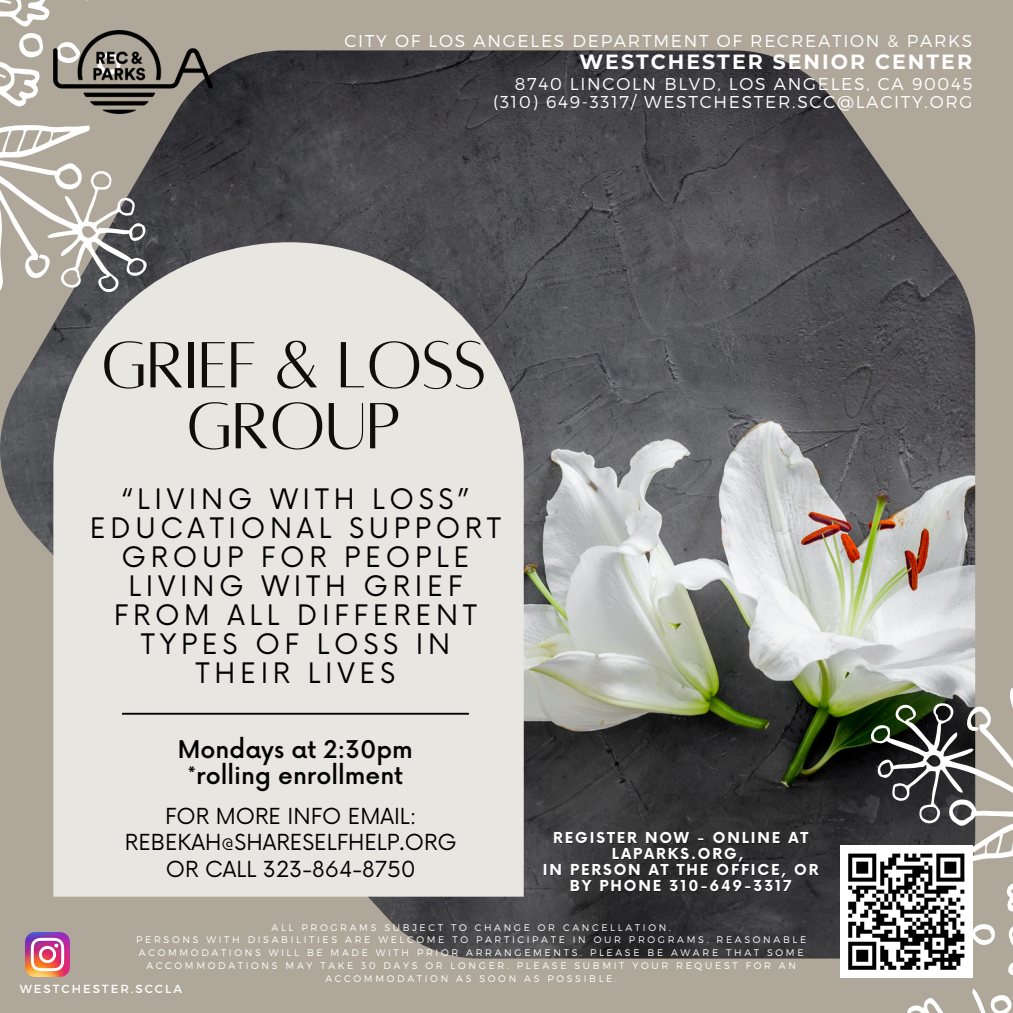
<style>
.page{position:relative;width:1013px;height:1013px;background:#fff}
.page>*{position:absolute;margin:0;border:0;box-sizing:border-box;transform-origin:0 0}
.t1{font:72px/60.9px "Alta regular";color:#110d08;text-align:center}
.t2{font:27.5px/29px "Now";letter-spacing:.17em;color:#000;text-align:center}
.t3{font:500 23.75px "Now";color:#000}
.t4{font:21.5px/26.2px "Now";color:#000;text-align:center}
.t5{font:700 20.5px "Montserrat";letter-spacing:.1em;color:#fff}
.t6{font:300 17.12px/18.8px "Montserrat";letter-spacing:.1em;color:#fff;text-align:right}
.t7{font:700 14.75px "Now";letter-spacing:.125em;color:#fff}
.t8{font:11.75px "Montserrat";letter-spacing:.17em;color:#fff}
.t9{font:300 9.5px/12.8px "Montserrat";letter-spacing:.28em;color:#fff;text-align:center}
</style>
<div class="page">
<div style="left:0;top:0;width:1012px;height:1012px;background:#afa79a"></div>
<img style="left:0;top:50px;width:975px;height:908px">
<div style="left:53px;top:242px;width:471px;height:654px;background:#e7e6e0"></div>
<hr style="left:122px;top:712px;width:347px;height:2px;background:#000">
<svg style="left:0;top:0;width:375px;height:344px"></svg>
<svg style="left:853px;top:625px;width:159px;height:129px"></svg>
<img style="left:53px;top:31px;width:160px;height:82px">
<svg style="left:698px;top:754px;width:314px;height:258px"></svg>
<img style="left:25px;top:932px;width:44px;height:44px">
<p class="t6" style="left:344px;top:31px;width:629px">CITY OF LOS ANGELES DEPARTMENT OF RECREATION &amp; PARKS</p>
<p class="t5" style="left:579px;top:49px;width:394px">WESTCHESTER SENIOR CENTER</p>
<p class="t6" style="left:493px;top:73px;width:480px">8740 LINCOLN BLVD, LOS ANGELES, CA 90045 (310) 649-3317/ WESTCHESTER.SCC@LACITY.ORG</p>
<p class="t1" style="left:101px;top:335px;width:386px">GRIEF &amp; LOSS<br>GROUP</p>
<p class="t2" style="left:90px;top:485px;width:413px">“LIVING WITH LOSS”<br>EDUCATIONAL SUPPORT<br>GROUP FOR PEOPLE<br>LIVING WITH GRIEF<br>FROM ALL DIFFERENT<br>TYPES OF LOSS IN<br>THEIR LIVES</p>
<h6 class="t3" style="left:178px;top:736px;width:236px">Mondays at 2:30pm</h6>
<p class="t3" style="left:188px;top:762px;width:217px">*rolling enrollment</p>
<p class="t4" style="left:125px;top:804px;width:333px">FOR MORE INFO EMAIL:<br>REBEKAH@SHARESELFHELP.ORG<br>OR CALL 323-864-8750</p>
<h1 class="t7" style="left:553px;top:830px;width:257px">REGISTER NOW - ONLINE AT</h1>
<h2 class="t7" style="left:612px;top:846px;width:133px">LAPARKS.ORG,</h2>
<h4 class="t7" style="left:543px;top:861px;width:277px">IN PERSON AT THE OFFICE, OR</h4>
<h3 class="t7" style="left:570px;top:877px;width:223px">BY PHONE 310-649-3317</h3>
<p class="t9" style="left:136px;top:920px;width:671px">ALL PROGRAMS SUBJECT TO CHANGE OR CANCELLATION.<br>PERSONS WITH DISABILITIES ARE WELCOME TO PARTICIPATE IN OUR PROGRAMS. REASONABLE ACOMMODATIONS WILL BE MADE WITH PRIOR ARRANGEMENTS. PLEASE BE AWARE THAT SOME ACCOMMODATIONS MAY TAKE 30 DAYS OR LONGER. PLEASE SUBMIT YOUR REQUEST FOR AN ACCOMMODATION AS SOON AS POSSIBLE.</p>
<p class="t8" style="left:20px;top:981px;width:164px">WESTCHESTER.SCCLA</p>
</div>
